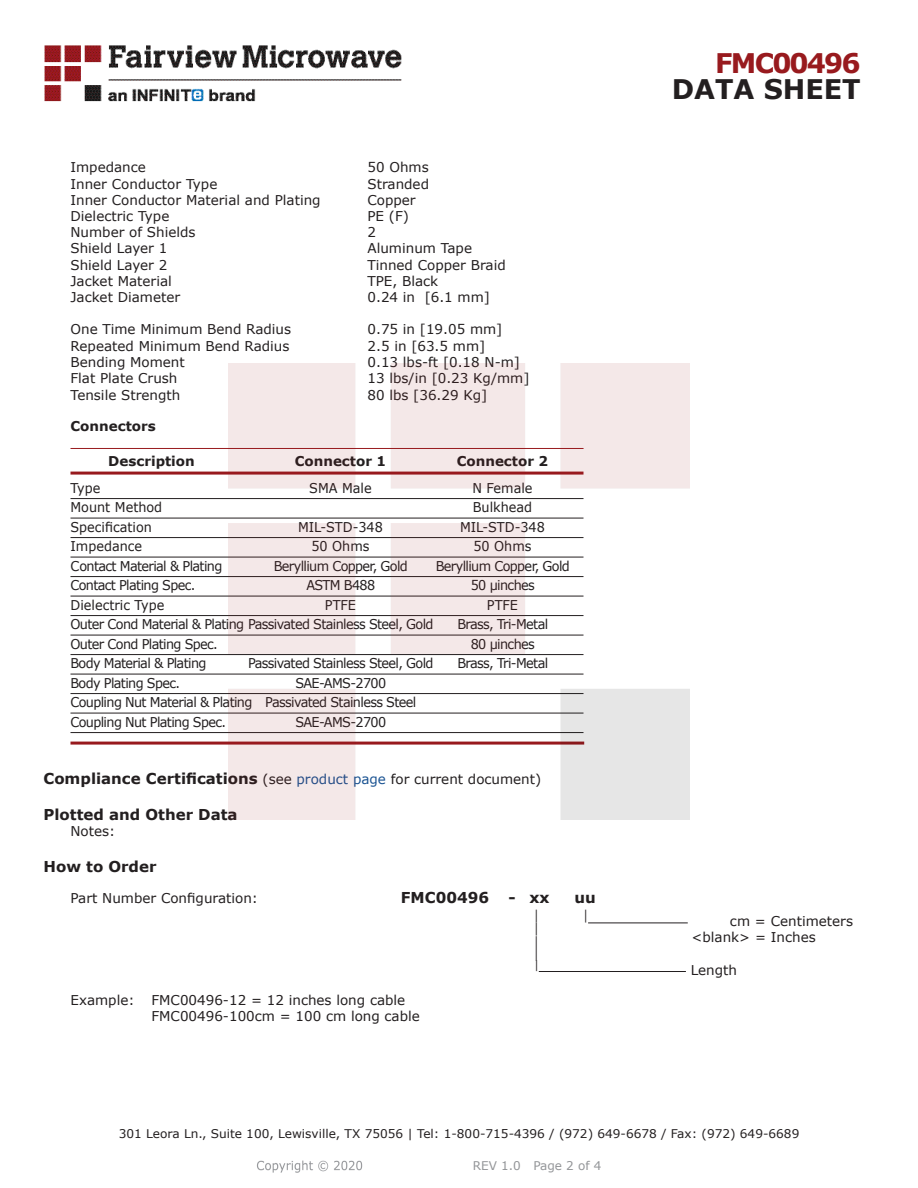
<style>
.page{position:relative;width:918px;height:1188px;background:#fff}
.page>*{position:absolute;margin:0;border:0;box-sizing:border-box;transform-origin:0 0}
.t1{font:700 27px "Verdana";color:#231f20}
.FM{font:700 27px "Verdana";letter-spacing:-.07em;color:#981a1e}
.Specs_Para{font:25.8px "Verdana";color:#231f20;scale:.39 1}
.Head1_for_Compliance{font:700 15px "Verdana";color:#231f20}
.Specs_Para-2{font:700 15px "Verdana";color:#231f20}
.Specs_Para-3{font:13.5px "Verdana";color:#231f20}
.Table_Body_Connector{font:13.5px "Verdana";letter-spacing:-.05em;color:#231f20;scale:.95 1}
.Table_Body_Connector-2{font:13.5px "Verdana";color:#231f20;scale:.95 1}
.Table_Header_Connect{font:700 13.5px "Verdana";color:#231f20}
.Head2{font:700 13.5px "Verdana";color:#231f20}
.Specs_Para-4{font:13.5px "Verdana";color:#231f20;scale:.75 1}
.t2{font:12px "Verdana";color:#231f20}
.REV_Info{font:12px "Verdana";color:#939598}
.Specs_Para-5{font:11.25px "Verdana";color:#231f20;scale:.86 1}
.s1{font-weight:400;font-size:13.5px}
.s2{font-weight:400;font-size:13.5px;color:#1a5392}
</style>
<div class="page">
<hr style="left:70px;top:448px;width:514px;height:1px;background:#981a1e">
<hr style="left:70px;top:472px;width:514px;height:3px;background:#981a1e">
<hr style="left:70px;top:498px;width:514px;height:1px;background:#231f20">
<hr style="left:70px;top:518px;width:514px;height:1px;background:#231f20">
<hr style="left:70px;top:537px;width:514px;height:1px;background:#231f20">
<hr style="left:70px;top:557px;width:514px;height:1px;background:#231f20">
<hr style="left:70px;top:576px;width:514px;height:1px;background:#231f20">
<hr style="left:70px;top:596px;width:514px;height:1px;background:#231f20">
<hr style="left:70px;top:615px;width:514px;height:1px;background:#231f20">
<hr style="left:70px;top:635px;width:514px;height:1px;background:#231f20">
<hr style="left:70px;top:654px;width:514px;height:1px;background:#231f20">
<hr style="left:70px;top:674px;width:514px;height:1px;background:#231f20">
<hr style="left:70px;top:693px;width:514px;height:1px;background:#231f20">
<hr style="left:70px;top:713px;width:514px;height:1px;background:#231f20">
<hr style="left:70px;top:732px;width:514px;height:1px;background:#231f20">
<hr style="left:70px;top:742px;width:514px;height:3px;background:#981a1e">
<hr style="left:588px;top:923px;width:100px;height:1px;background:#231f20">
<hr style="left:539px;top:971px;width:147px;height:1px;background:#231f20">
<img style="left:257px;top:1160px;width:106px;height:13px">
<img style="left:228px;top:364px;width:462px;height:456px">
<img style="left:44px;top:45px;width:358px;height:57px">
<p class="Specs_Para-3" style="left:70px;top:158px;width:77px">Impedance</p>
<p class="Specs_Para-3" style="left:368px;top:158px;width:63px">50 Ohms</p>
<p class="Specs_Para-3" style="left:70px;top:174px;width:148px">Inner Conductor Type</p>
<p class="Specs_Para-3" style="left:368px;top:174px;width:63px">Stranded</p>
<p class="Specs_Para-3" style="left:70px;top:191px;width:252px">Inner Conductor Material and Plating</p>
<p class="Specs_Para-3" style="left:368px;top:191px;width:50px">Copper</p>
<p class="Specs_Para-3" style="left:70px;top:207px;width:100px">Dielectric Type</p>
<p class="Specs_Para-3" style="left:368px;top:207px;width:43px">PE (F)</p>
<p class="Specs_Para-3" style="left:70px;top:223px;width:127px">Number of Shields</p>
<p class="Specs_Para-3" style="left:368px;top:223px;width:10px">2</p>
<p class="Specs_Para-3" style="left:70px;top:239px;width:98px">Shield Layer 1</p>
<p class="Specs_Para-3" style="left:368px;top:239px;width:106px">Aluminum Tape</p>
<p class="Specs_Para-3" style="left:70px;top:255px;width:98px">Shield Layer 2</p>
<p class="Specs_Para-3" style="left:368px;top:255px;width:140px">Tinned Copper Braid</p>
<p class="Specs_Para-3" style="left:70px;top:272px;width:103px">Jacket Material</p>
<p class="Specs_Para-3" style="left:368px;top:272px;width:72px">TPE, Black</p>
<p class="Specs_Para-3" style="left:70px;top:288px;width:111px">Jacket Diameter</p>
<p class="Specs_Para-3" style="left:368px;top:288px;width:124px">0.24 in [6.1 mm]</p>
<p class="Specs_Para-3" style="left:70px;top:320px;width:222px">One Time Minimum Bend Radius</p>
<p class="Specs_Para-3" style="left:368px;top:320px;width:136px">0.75 in [19.05 mm]</p>
<p class="Specs_Para-3" style="left:70px;top:336px;width:220px">Repeated Minimum Bend Radius</p>
<p class="Specs_Para-3" style="left:368px;top:336px;width:119px">2.5 in [63.5 mm]</p>
<p class="Specs_Para-3" style="left:70px;top:353px;width:116px">Bending Moment</p>
<p class="Specs_Para-3" style="left:368px;top:353px;width:154px">0.13 lbs-ft [0.18 N-m]</p>
<p class="Specs_Para-3" style="left:70px;top:369px;width:109px">Flat Plate Crush</p>
<p class="Specs_Para-3" style="left:368px;top:369px;width:164px">13 lbs/in [0.23 Kg/mm]</p>
<p class="Specs_Para-3" style="left:70px;top:386px;width:111px">Tensile Strength</p>
<p class="Specs_Para-3" style="left:368px;top:386px;width:121px">80 lbs [36.29 Kg]</p>
<p class="Head2" style="left:70px;top:417px;width:87px">Connectors</p>
<p class="Table_Header_Connect" style="left:108px;top:451px;width:88px">Description</p>
<p class="Table_Header_Connect" style="left:295px;top:451px;width:93px">Connector 1</p>
<p class="Table_Header_Connect" style="left:457px;top:451px;width:93px">Connector 2</p>
<p class="Table_Body_Connector" style="left:70px;top:478px;width:33px">Type</p>
<p class="Table_Body_Connector" style="left:309px;top:478px;width:67px">SMA Male</p>
<p class="Table_Body_Connector" style="left:472px;top:478px;width:65px">N Female</p>
<p class="Table_Body_Connector-2" style="left:70px;top:498px;width:98px">Mount Method</p>
<p class="Table_Body_Connector-2" style="left:473px;top:498px;width:64px">Bulkhead</p>
<p class="Table_Body_Connector-2" style="left:70px;top:517px;width:87px">Specification</p>
<p class="Table_Body_Connector-2" style="left:298px;top:517px;width:91px">MIL-STD-348</p>
<p class="Table_Body_Connector-2" style="left:460px;top:517px;width:91px">MIL-STD-348</p>
<p class="Table_Body_Connector-2" style="left:70px;top:537px;width:77px">Impedance</p>
<p class="Table_Body_Connector" style="left:311px;top:537px;width:63px">50 Ohms</p>
<p class="Table_Body_Connector" style="left:473px;top:537px;width:63px">50 Ohms</p>
<p class="Table_Body_Connector" style="left:70px;top:556px;width:161px">Contact Material &amp; Plating</p>
<p class="Table_Body_Connector" style="left:274px;top:556px;width:143px">Beryllium Copper, Gold</p>
<p class="Table_Body_Connector" style="left:436px;top:556px;width:143px">Beryllium Copper, Gold</p>
<p class="Table_Body_Connector" style="left:70px;top:576px;width:133px">Contact Plating Spec.</p>
<p class="Table_Body_Connector" style="left:306px;top:576px;width:74px">ASTM B488</p>
<p class="Table_Body_Connector" style="left:471px;top:576px;width:69px">50 µinches</p>
<p class="Table_Body_Connector-2" style="left:70px;top:595px;width:100px">Dielectric Type</p>
<p class="Table_Body_Connector" style="left:325px;top:595px;width:34px">PTFE</p>
<p class="Table_Body_Connector" style="left:487px;top:595px;width:34px">PTFE</p>
<p class="Table_Body_Connector" style="left:70px;top:615px;width:384px">Outer Cond Material &amp; Plating Passivated Stainless Steel, Gold</p>
<p class="Table_Body_Connector" style="left:457px;top:615px;width:97px">Brass, Tri-Metal</p>
<p class="Table_Body_Connector" style="left:70px;top:634px;width:157px">Outer Cond Plating Spec.</p>
<p class="Table_Body_Connector" style="left:471px;top:634px;width:69px">80 µinches</p>
<p class="Table_Body_Connector" style="left:70px;top:654px;width:145px">Body Material &amp; Plating</p>
<p class="Table_Body_Connector" style="left:248px;top:654px;width:197px">Passivated Stainless Steel, Gold</p>
<p class="Table_Body_Connector" style="left:457px;top:654px;width:97px">Brass, Tri-Metal</p>
<p class="Table_Body_Connector" style="left:70px;top:673px;width:117px">Body Plating Spec.</p>
<p class="Table_Body_Connector" style="left:295px;top:673px;width:97px">SAE-AMS-2700</p>
<p class="Table_Body_Connector" style="left:70px;top:693px;width:366px">Coupling Nut Material &amp; Plating Passivated Stainless Steel</p>
<p class="Table_Body_Connector" style="left:70px;top:712px;width:165px">Coupling Nut Plating Spec.</p>
<p class="Table_Body_Connector" style="left:295px;top:712px;width:97px">SAE-AMS-2700</p>
<p class="FM" style="left:715px;top:44px;width:147px">FMC00496</p>
<p class="t1" style="left:672px;top:70px;width:191px">DATA SHEET</p>
<p class="Head1_for_Compliance" style="left:44px;top:767px;width:499px">Compliance Certifications <span class="s1">(see</span> <span class="s2">product page</span> <span class="s1">for current document)</span></p>
<p class="Head1_for_Compliance" style="left:44px;top:803px;width:196px">Plotted and Other Data</p>
<p class="Specs_Para-3" style="left:70px;top:822px;width:46px">Notes:</p>
<p class="Head1_for_Compliance" style="left:44px;top:856px;width:115px">How to Order</p>
<p class="Specs_Para-3" style="left:70px;top:889px;width:189px">Part Number Configuration:</p>
<p class="Specs_Para-2" style="left:401px;top:887px;width:90px">FMC00496</p>
<p class="Specs_Para-2" style="left:508px;top:887px;width:43px">- xx</p>
<p class="Specs_Para-2" style="left:574px;top:887px;width:23px">uu</p>
<p class="Specs_Para-4" style="left:534px;top:906px;width:8px">|</p>
<p class="Specs_Para-4" style="left:584px;top:906px;width:8px">|</p>
<p class="Specs_Para-3" style="left:730px;top:912px;width:125px">cm = Centimeters</p>
<p class="Specs_Para-4" style="left:534px;top:919px;width:8px">|</p>
<p class="Specs_Para-3" style="left:692px;top:928px;width:126px">&lt;blank&gt; = Inches</p>
<p class="Specs_Para" style="left:534px;top:929px;width:13px">|</p>
<p class="Specs_Para-5" style="left:534px;top:957px;width:7px">|</p>
<p class="Specs_Para-3" style="left:691px;top:961px;width:48px">Length</p>
<p class="Specs_Para-3" style="left:70px;top:990px;width:66px">Example:</p>
<p class="Specs_Para-3" style="left:152px;top:990px;width:255px">FMC00496-12 = 12 inches long cable</p>
<p class="Specs_Para-3" style="left:152px;top:1007px;width:270px">FMC00496-100cm = 100 cm long cable</p>
<p class="t2" style="left:119px;top:1125px;width:682px">301 Leora Ln., Suite 100, Lewisville, TX 75056 | Tel: 1-800-715-4396 / (972) 649-6678 / Fax: (972) 649-6689</p>
<p class="REV_Info" style="left:473px;top:1157px;width:130px">REV 1.0 Page 2 of 4</p>
</div>
